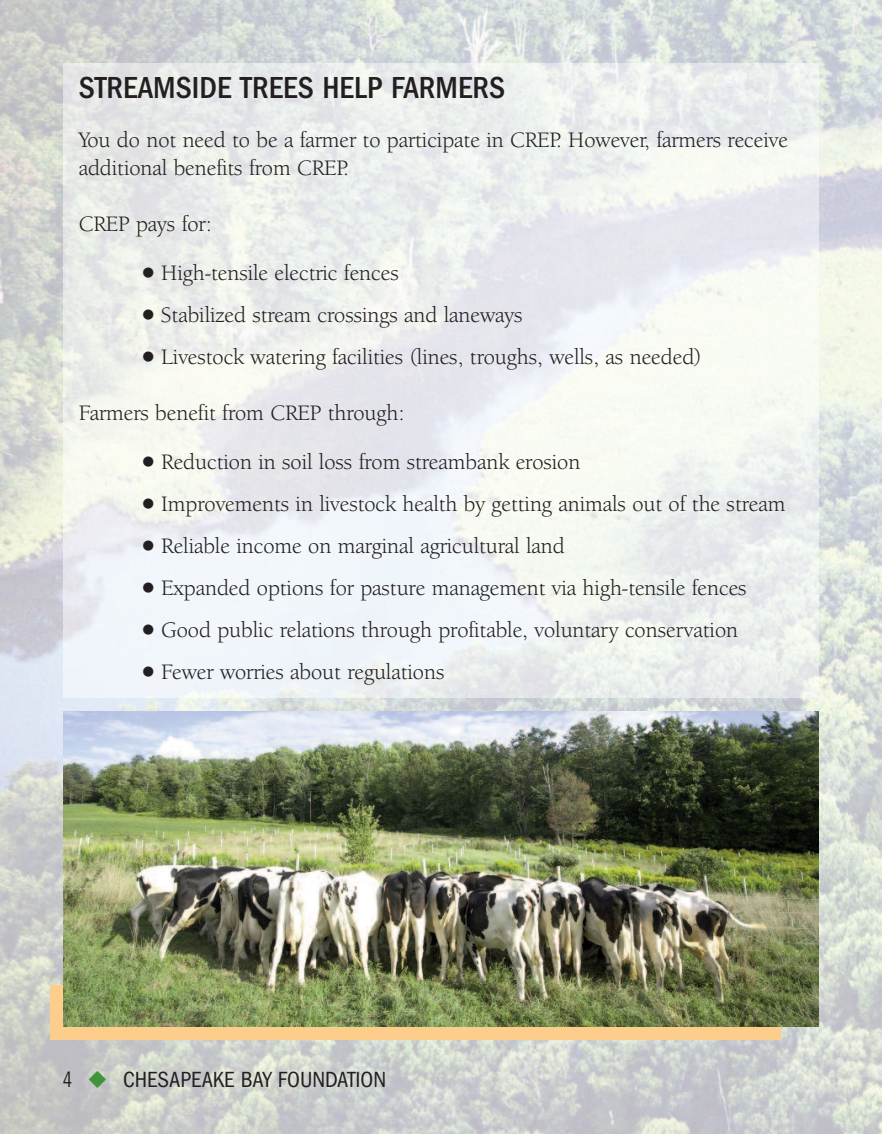
<style>
.page{position:relative;width:882px;height:1134px;background:#fff}
.page>*{position:absolute;margin:0;border:0;box-sizing:border-box;transform-origin:0 0}
.t1{font:500 condensed 31.5px "Franklin Gothic";color:#231f20}
.t2{font:22.75px/28px "Berkeley Oldstyle IT Cby BT";color:#231f20}
.t3{font:condensed 22.75px "Franklin Gothic";color:#231f20;scale:.8 1}
.s1{color:#3f9537}
</style>
<div class="page">
<img style="left:0;top:0;width:882px;height:1134px">
<img style="left:63px;top:63px;width:756px;height:634px">
<div style="left:50px;top:985px;width:731px;height:55px;background:#fdce8b"></div>
<img style="left:63px;top:711px;width:756px;height:315px">
<h1 class="t1" style="left:79px;top:77px;width:428px">STREAMSIDE TREES HELP FARMERS</h1>
<p class="t2" style="left:79px;top:128px;width:711px">You do not need to be a farmer to participate in CREP. However, farmers receive additional benefits from CREP.</p>
<p class="t2" style="left:79px;top:212px;width:135px">CREP pays for:</p>
<p class="t2" style="left:142px;top:261px;width:259px">● High-tensile electric fences</p>
<p class="t2" style="left:142px;top:303px;width:382px">● Stabilized stream crossings and laneways</p>
<p class="t2" style="left:142px;top:345px;width:561px">● Livestock watering facilities (lines, troughs, wells, as needed)</p>
<p class="t2" style="left:79px;top:401px;width:328px">Farmers benefit from CREP through:</p>
<p class="t2" style="left:142px;top:450px;width:440px">● Reduction in soil loss from streambank erosion</p>
<p class="t2" style="left:142px;top:492px;width:645px">● Improvements in livestock health by getting animals out of the stream</p>
<p class="t2" style="left:142px;top:534px;width:424px">● Reliable income on marginal agricultural land</p>
<p class="t2" style="left:142px;top:576px;width:606px">● Expanded options for pasture management via high-tensile fences</p>
<p class="t2" style="left:142px;top:618px;width:598px">● Good public relations through profitable, voluntary conservation</p>
<p class="t2" style="left:142px;top:660px;width:304px">● Fewer worries about regulations</p>
<p class="t3" style="left:63px;top:1072px;width:405px">4 <span class="s1">◆</span> CHESAPEAKE BAY FOUNDATION</p>
</div>
